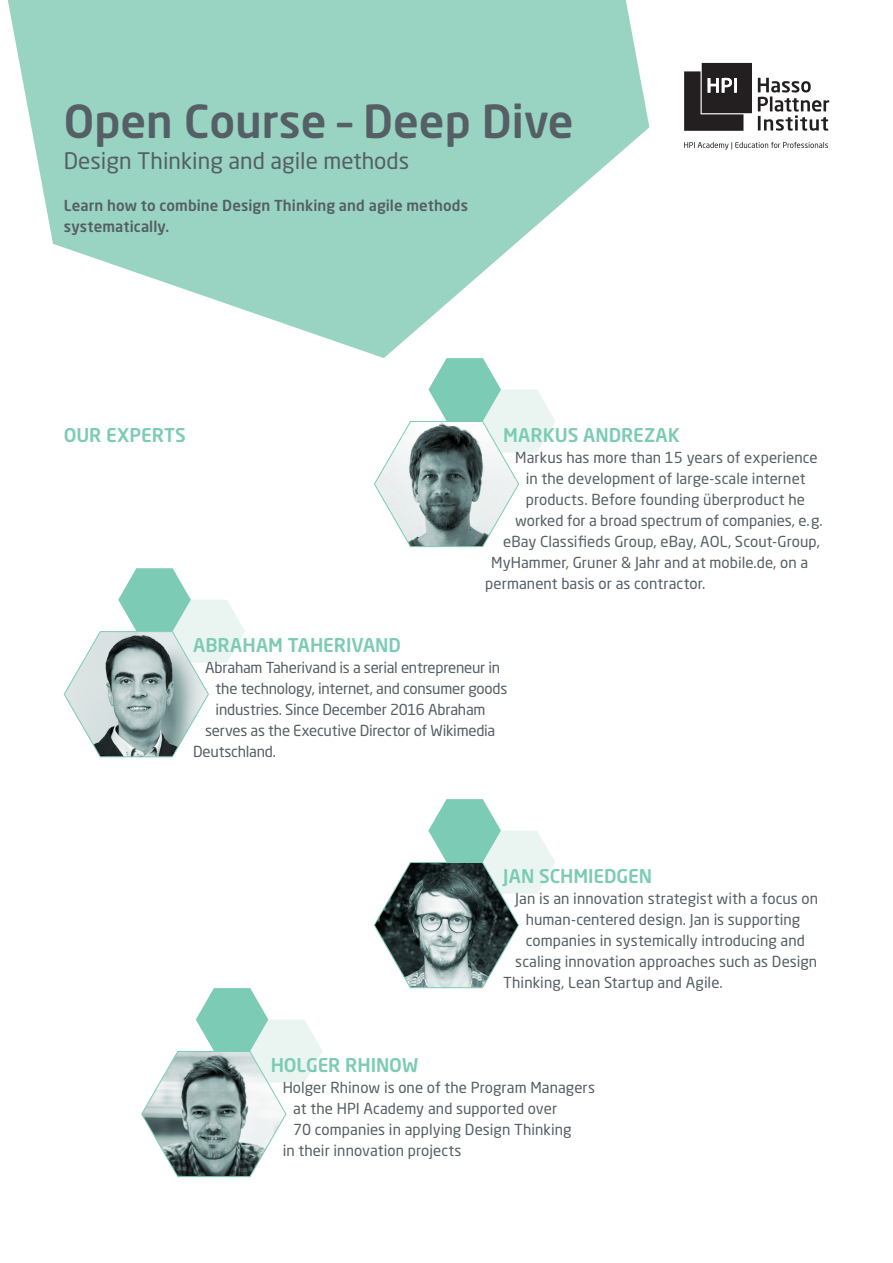
<style>
.page{position:relative;width:893px;height:1263px;background:#fff}
.page>*{position:absolute;margin:0;border:0;box-sizing:border-box;transform-origin:0 0}
.t1{font:500 45px "Neo Sans Std";color:#555f65}
.t2{font:22.5px "Neo Sans Std";color:#555f65}
.t3{font:500 18.75px "Neo Sans Std";color:#7ccbb4}
.t4{font:15px "Neo Sans Std";color:#555f65}
.t5{font:500 15px/21px "Neo Sans Std";letter-spacing:.005em;color:#555f65}
</style>
<div class="page">
<svg style="left:8px;top:0;width:641px;height:358px;fill:#98d4c1"></svg>
<svg style="left:374px;top:358px;width:181px;height:189px"></svg>
<svg style="left:63px;top:568px;width:182px;height:189px"></svg>
<svg style="left:374px;top:799px;width:181px;height:189px"></svg>
<svg style="left:141px;top:988px;width:181px;height:189px"></svg>
<svg style="left:758px;top:78px;width:71px;height:53px"></svg>
<svg style="left:684px;top:142px;width:144px;height:7px"></svg>
<svg style="left:684px;top:63px;width:68px;height:68px;background:#423e3f"></svg>
<p class="t1" style="left:64px;top:93px;width:511px">Open Course – Deep Dive</p>
<p class="t2" style="left:64px;top:147px;width:347px">Design Thinking and agile methods</p>
<p class="t5" style="left:64px;top:195px;width:406px">Learn how to combine Design Thinking and agile methods systematically.</p>
<p class="t3" style="left:64px;top:423px;width:124px">OUR EXPERTS</p>
<p class="t3" style="left:503px;top:423px;width:178px">MARKUS ANDREZAK</p>
<p class="t4" style="left:515px;top:448px;width:304px">Markus has more than 15 years of experience</p>
<p class="t4" style="left:526px;top:469px;width:281px">in the development of large-scale internet</p>
<p class="t4" style="left:526px;top:490px;width:281px">products. Before founding überproduct he</p>
<p class="t4" style="left:515px;top:511px;width:309px">worked for a broad spectrum of companies, e.g.</p>
<p class="t4" style="left:503px;top:532px;width:318px">eBay Classifieds Group, eBay, AOL, Scout-Group,</p>
<p class="t4" style="left:491px;top:553px;width:319px">MyHammer, Gruner &amp; Jahr and at mobile.de, on a</p>
<p class="t4" style="left:485px;top:574px;width:222px">permanent basis or as contractor.</p>
<p class="t3" style="left:193px;top:633px;width:209px">ABRAHAM TAHERIVAND</p>
<p class="t4" style="left:205px;top:658px;width:297px">Abraham Taherivand is a serial entrepreneur in</p>
<p class="t4" style="left:216px;top:679px;width:293px">the technology, internet, and consumer goods</p>
<p class="t4" style="left:216px;top:700px;width:271px">industries. Since December 2016 Abraham</p>
<p class="t4" style="left:205px;top:721px;width:292px">serves as the Executive Director of Wikimedia</p>
<p class="t4" style="left:193px;top:742px;width:84px">Deutschland.</p>
<p class="t3" style="left:503px;top:864px;width:150px">JAN SCHMIEDGEN</p>
<p class="t4" style="left:515px;top:889px;width:304px">Jan is an innovation strategist with a focus on</p>
<p class="t4" style="left:526px;top:910px;width:276px">human-centered design. Jan is supporting</p>
<p class="t4" style="left:526px;top:931px;width:281px">companies in systemically introducing and</p>
<p class="t4" style="left:515px;top:952px;width:304px">scaling innovation approaches such as Design</p>
<p class="t4" style="left:503px;top:973px;width:221px">Thinking, Lean Startup and Agile.</p>
<p class="t3" style="left:271px;top:1053px;width:149px">HOLGER RHINOW</p>
<p class="t4" style="left:283px;top:1078px;width:314px">Holger Rhinow is one of the Program Managers</p>
<p class="t4" style="left:293px;top:1099px;width:265px">at the HPI Academy and supported over</p>
<p class="t4" style="left:293px;top:1120px;width:280px">70 companies in applying Design Thinking</p>
<p class="t4" style="left:283px;top:1141px;width:180px">in their innovation projects</p>
</div>
